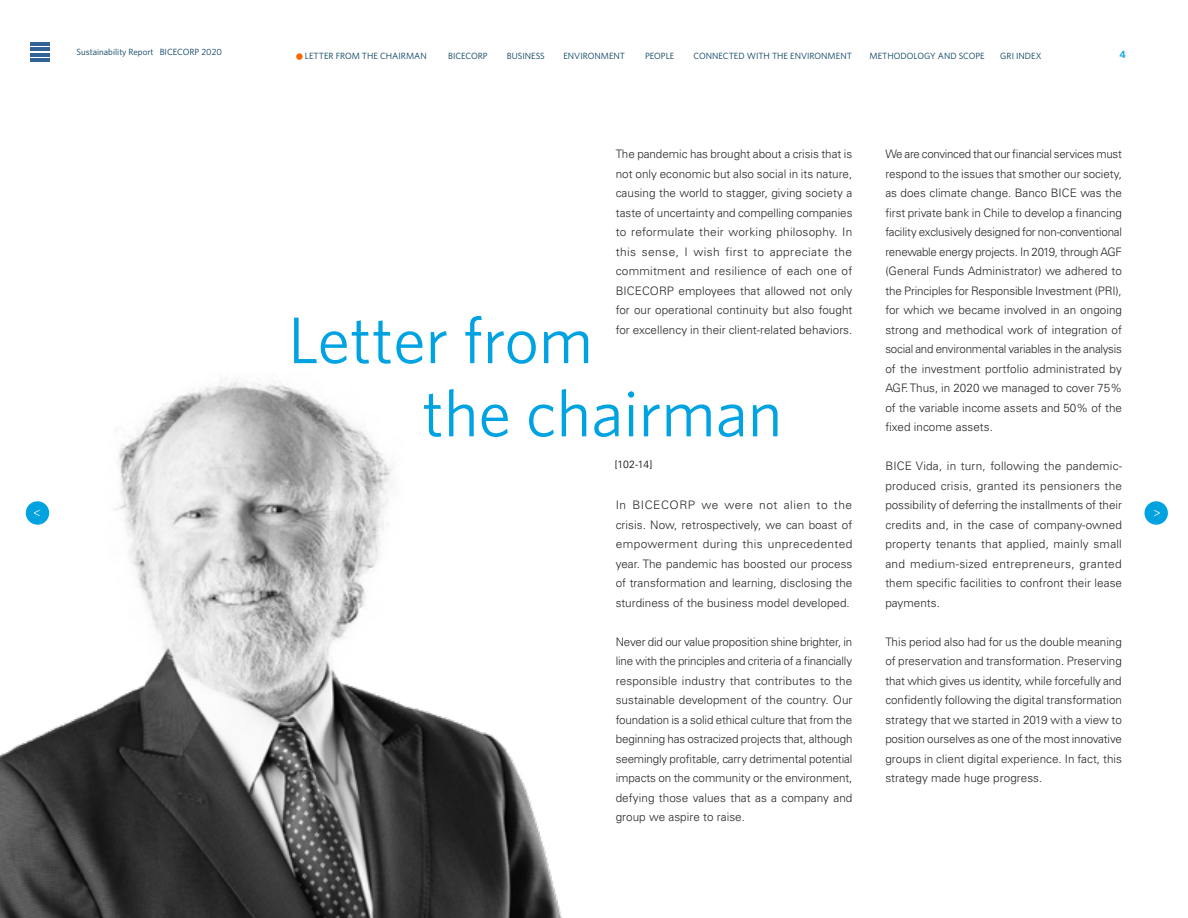
<style>
.page{position:relative;width:1188px;height:918px;background:#fff}
.page>*{position:absolute;margin:0;border:0;box-sizing:border-box;transform-origin:0 0}
.t1{font:66px/73.2px "Whitney HTF";color:#00a3e2}
.t2{font:300 11.7px/19.5px "Univers LT Std";letter-spacing:.005em;color:#262626;text-align:justify}
.t3{font:300 10.5px "Univers LT Std";color:#000}
.t4{font:600 10.5px "Whitney HTF";color:#00a3e0}
.t5{font:9px "Whitney HTF";color:#003b5c}
</style>
<div class="page">
<img style="left:0;top:379px;width:563px;height:539px">
<svg style="left:296px;top:53px;width:7px;height:7px"></svg>
<hr style="left:30px;top:42px;width:19px;height:3px;background:#326295">
<hr style="left:30px;top:48px;width:19px;height:3px;background:#326295">
<hr style="left:30px;top:53px;width:19px;height:3px;background:#326295">
<hr style="left:30px;top:59px;width:19px;height:3px;background:#326295">
<div style="left:1145px;top:501px;width:23px;height:24px;background:#00a3e0;border-radius:50%"></div>
<svg style="left:1154px;top:510px;width:6px;height:6px"></svg>
<div style="left:26px;top:501px;width:23px;height:24px;background:#00a3e0;border-radius:50%"></div>
<svg style="left:34px;top:510px;width:6px;height:6px"></svg>
<p class="t5" style="left:76px;top:46px;width:147px">Sustainability Report BICECORP 2020</p>
<p class="t5" style="left:694px;top:51px;width:160px">CONNECTED WITH THE ENVIRONMENT</p>
<p class="t5" style="left:870px;top:51px;width:117px">METHODOLOGY AND SCOPE</p>
<p class="t5" style="left:1000px;top:51px;width:43px">GRI INDEX</p>
<p class="t4" style="left:1119px;top:48px;width:8px">4</p>
<p class="t5" style="left:305px;top:51px;width:123px">LETTER FROM THE CHAIRMAN</p>
<p class="t5" style="left:448px;top:51px;width:41px">BICECORP</p>
<p class="t5" style="left:507px;top:51px;width:40px">BUSINESS</p>
<p class="t5" style="left:563px;top:51px;width:63px">ENVIRONMENT</p>
<p class="t5" style="left:645px;top:51px;width:31px">PEOPLE</p>
<p class="t2" style="left:616px;top:145px;width:238px">The pandemic has brought about a crisis that is not only economic but also social in its nature, causing the world to stagger, giving society a taste of uncertainty and compelling companies to reformulate their working philosophy. In this sense, I wish first to appreciate the commitment and resilience of each one of BICECORP employees that allowed not only for our operational continuity but also fought for excellency in their client-related behaviors.</p>
<h1 class="t1" style="left:422px;top:302px;width:362px;text-indent:-134px">Letter from<br>the chairman</h1>
<p class="t3" style="left:615px;top:458px;width:39px">[102-14]</p>
<p class="t2" style="left:616px;top:496px;width:238px">In BICECORP we were not alien to the crisis. Now, retrospectively, we can boast of empowerment during this unprecedented year. The pandemic has boosted our process of transformation and learning, disclosing the sturdiness of the business model developed.</p>
<p class="t2" style="left:616px;top:632px;width:238px">Never did our value proposition shine brighter, in line with the principles and criteria of a financially responsible industry that contributes to the sustainable development of the country. Our foundation is a solid ethical culture that from the beginning has ostracized projects that, although seemingly profitable, carry detrimental potential impacts on the community or the environment, defying those values that as a company and group we aspire to raise.</p>
<p class="t2" style="left:885px;top:145px;width:238px">We are convinced that our financial services must respond to the issues that smother our society, as does climate change. Banco BICE was the first private bank in Chile to develop a financing facility exclusively designed for non-conventional renewable energy projects. In 2019, through AGF (General Funds Administrator) we adhered to the Principles for Responsible Investment (PRI), for which we became involved in an ongoing strong and methodical work of integration of social and environmental variables in the analysis of the investment portfolio administrated by AGF. Thus, in 2020 we managed to cover 75% of the variable income assets and 50% of the fixed income assets.</p>
<p class="t2" style="left:885px;top:457px;width:238px">BICE Vida, in turn, following the pandemic&shy;produced crisis, granted its pensioners the possibility of deferring the installments of their credits and, in the case of company-owned property tenants that applied, mainly small and medium-sized entrepreneurs, granted them specific facilities to confront their lease payments.</p>
<p class="t2" style="left:885px;top:632px;width:238px">This period also had for us the double meaning of preservation and transformation. Preserving that which gives us identity, while forcefully and confidently following the digital transformation strategy that we started in 2019 with a view to position ourselves as one of the most innovative groups in client digital experience. In fact, this strategy made huge progress.</p>
</div>
